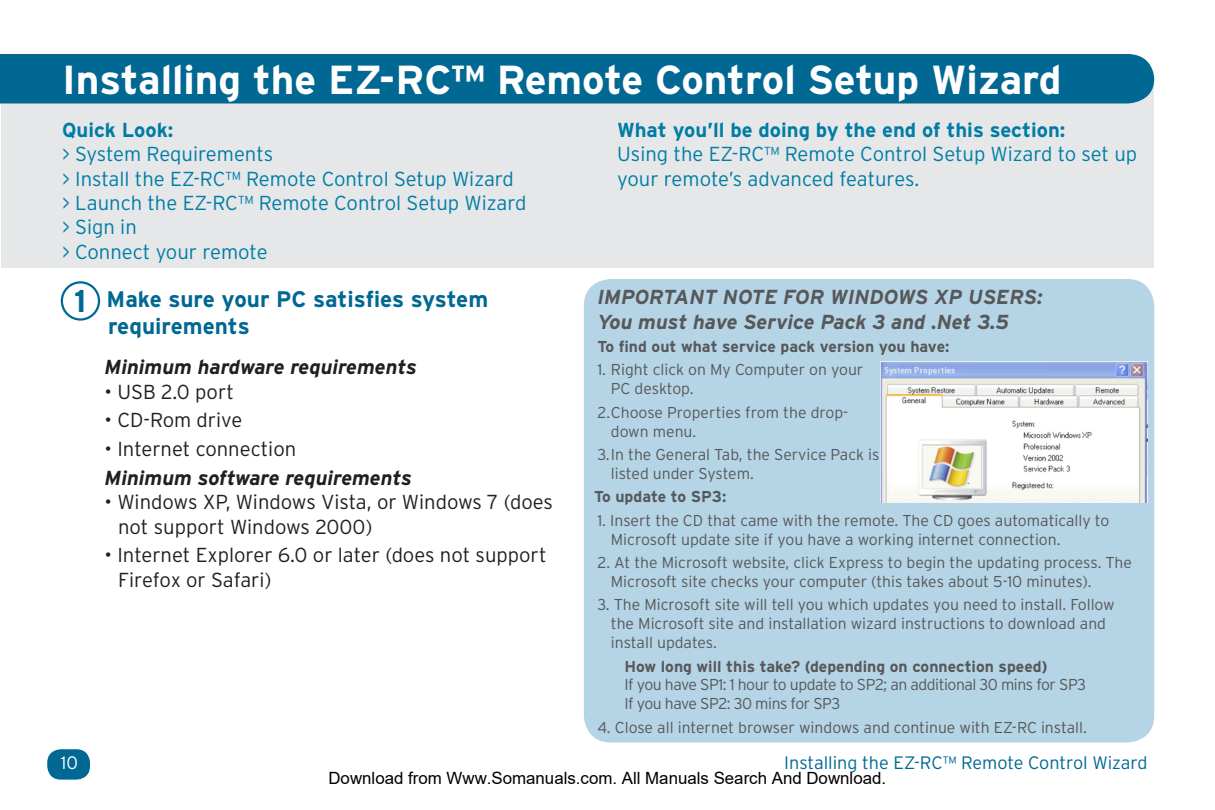
<style>
.page{position:relative;width:1215px;height:810px;background:#fff}
.page>*{position:absolute;margin:0;border:0;box-sizing:border-box;transform-origin:0 0}
.t1{font:700 40.5px "Interstate";color:#fff}
.t2{font:700 22.5px/27px "Interstate";color:#006893}
.t3{font:300 20.25px/24.3px "Interstate";color:#007da5}
.t4{font:300 20.25px/24.3px "Interstate";color:#231f20}
.t5{font:italic 700 20.25px/24.3px "Interstate";color:#57585a}
.t6{font:italic 700 20.25px "Interstate";color:#231f20}
.t7{font:700 20.25px "Interstate";color:#007da5}
.t8{font:300 18px "Interstate";color:#006893}
.t9{font:300 18px "Interstate";color:#fff}
.t10{font:16.88px "Arial";color:#000}
.t11{font:300 15.75px/18.9px "Interstate";color:#57585a}
.t12{font:700 15.75px "Interstate";color:#57585a}
.t13{font:300 15.75px/18.9px "Interstate";letter-spacing:-.03em;color:#57585a}
.s1{font-size:31.5px}
</style>
<div class="page">
<div style="left:47px;top:749px;width:43px;height:31px;background:#006893;border-radius:14px"></div>
<div style="left:1px;top:83px;width:1153px;height:185px;background:#e6e7e9"></div>
<div style="left:0;top:54px;width:1154px;height:49px;background:#006893"></div>
<div style="left:61px;top:281px;width:39px;height:40px;border:2px solid #006893;border-radius:50%"></div>
<div style="left:584px;top:279px;width:570px;height:463px;background:#b5d4e5;border-radius:27px"></div>
<img style="left:881px;top:361px;width:266px;height:142px">
<h1 class="t1" style="left:62px;top:57px;width:1001px">Installing the EZ-RC™ Remote Control Setup Wizard</h1>
<p class="t7" style="left:62px;top:119px;width:113px">Quick Look:</p>
<p class="t3" style="left:62px;top:142px;width:466px">&gt; System Requirements<br>&gt; Install the EZ-RC™ Remote Control Setup Wizard &gt; Launch the EZ-RC™ Remote Control Setup Wizard &gt; Sign in<br>&gt; Connect your remote</p>
<p class="t7" style="left:617px;top:119px;width:450px">What you’ll be doing by the end of this section:</p>
<p class="t3" style="left:617px;top:142px;width:522px">Using the EZ-RC™ Remote Control Setup Wizard to set up your remote’s advanced features.</p>
<h2 class="t2" style="left:108px;top:286px;width:382px;text-indent:-34px"><span class="s1">1</span> Make sure your PC satisfies system requirements</h2>
<p class="t5" style="left:597px;top:285px;width:447px">IMPORTANT NOTE FOR WINDOWS XP USERS:<br>You must have Service Pack 3 and .Net 3.5</p>
<p class="t12" style="left:597px;top:338px;width:354px">To find out what service pack version you have:</p>
<p class="t11" style="left:611px;top:360px;width:254px;text-indent:-14px">1. Right click on My Computer on your<br>PC desktop.</p>
<p class="t11" style="left:611px;top:403px;width:239px;text-indent:-14px">2.Choose Properties from the drop&shy;down menu.</p>
<p class="t11" style="left:611px;top:445px;width:270px;text-indent:-14px">3.In the General Tab, the Service Pack is listed under System.</p>
<p class="t12" style="left:594px;top:488px;width:134px">To update to SP3:</p>
<p class="t11" style="left:611px;top:511px;width:500px;text-indent:-14px">1. Insert the CD that came with the remote. The CD goes automatically to<br>Microsoft update site if you have a working internet connection.</p>
<p class="t11" style="left:611px;top:553px;width:523px;text-indent:-14px">2. At the Microsoft website, click Express to begin the updating process. The<br>Microsoft site checks your computer (this takes about 5-10 minutes).</p>
<p class="t11" style="left:611px;top:595px;width:505px;text-indent:-14px">3. The Microsoft site will tell you which updates you need to install. Follow the Microsoft site and installation wizard instructions to download and install updates.</p>
<p class="t12" style="left:624px;top:657px;width:425px">How long will this take? (depending on connection speed)</p>
<p class="t13" style="left:624px;top:675px;width:463px">If you have SP1: 1 hour to update to SP2; an additional 30 mins for SP3<br>If you have SP2: 30 mins for SP3</p>
<p class="t11" style="left:597px;top:718px;width:491px">4. Close all internet browser windows and continue with EZ-RC install.</p>
<p class="t10" style="left:328px;top:769px;width:559px">Download from Www.Somanuals.com. All Manuals Search And Download.</p>
<p class="t6" style="left:105px;top:356px;width:314px">Minimum hardware requirements</p>
<p class="t4" style="left:105px;top:379px;width:131px">• USB 2.0 port</p>
<p class="t4" style="left:105px;top:408px;width:139px">• CD-Rom drive</p>
<p class="t4" style="left:105px;top:437px;width:193px">• Internet connection</p>
<p class="t6" style="left:105px;top:466px;width:309px">Minimum software requirements</p>
<p class="t4" style="left:118px;top:490px;width:436px;text-indent:-14px">• Windows XP, Windows Vista, or Windows 7 (does not support Windows 2000)</p>
<p class="t4" style="left:118px;top:543px;width:430px;text-indent:-14px">• Internet Explorer 6.0 or later (does not support<br>Firefox or Safari)</p>
<p class="t9" style="left:61px;top:753px;width:19px">10</p>
<p class="t8" style="left:784px;top:753px;width:365px">Installing the EZ-RC™ Remote Control Wizard</p>
</div>
